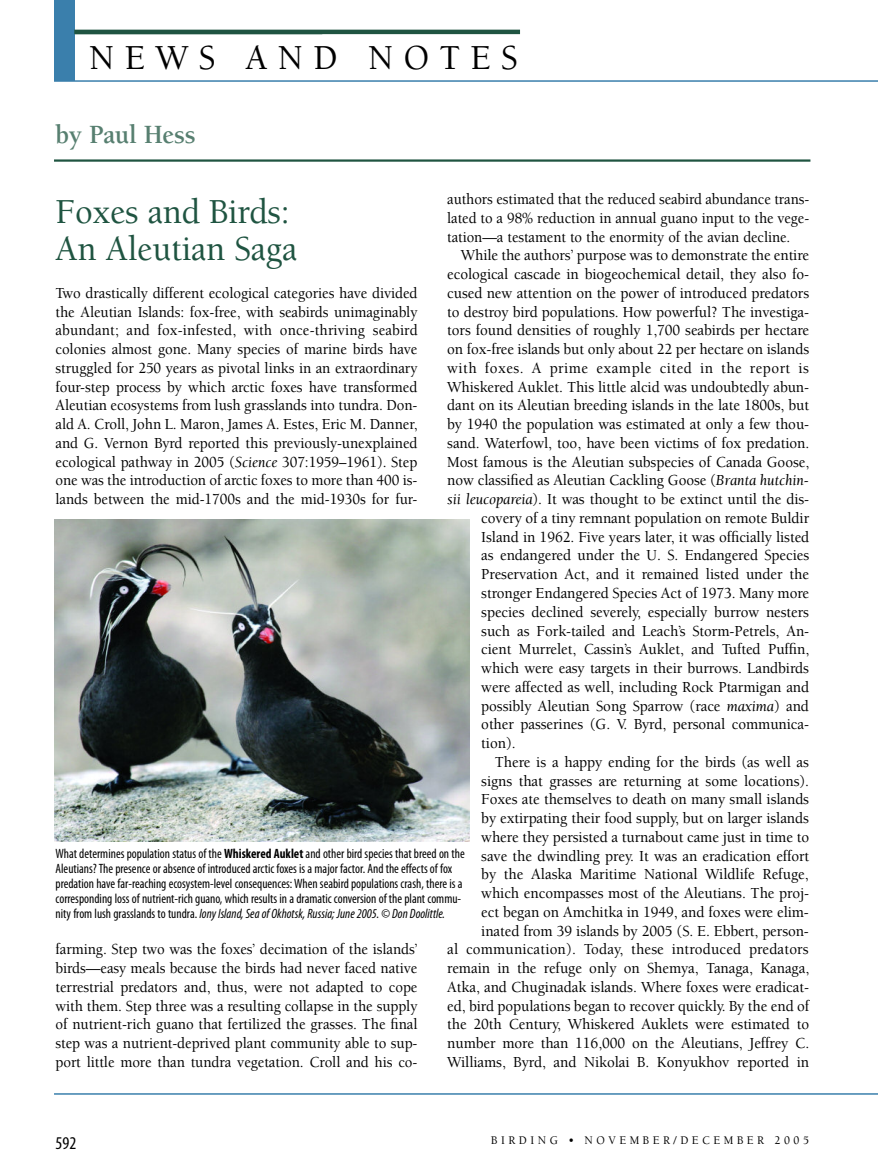
<style>
.page{position:relative;width:878px;height:1175px;background:#fff}
.page>*{position:absolute;margin:0;border:0;box-sizing:border-box;transform-origin:0 0}
.t1{font:500 36px/37.5px "Berkeley Std";letter-spacing:-.005em;color:#1f5441;scale:.95 1}
.t2{font:500 36px "Berkeley Std";letter-spacing:.3em;color:#000;scale:.95 1}
.t3{font:700 27px "Berkeley Std";letter-spacing:-.005em;color:#577f70;scale:.95 1}
.t4{font:condensed 18px "Myriad Pro";color:#000}
.t5{font:500 15.75px "Berkeley Std";letter-spacing:-.005em;color:#000;scale:.95 1}
.t6{font:500 15.75px/18.8px "Berkeley Std";letter-spacing:-.005em;color:#000;text-align:justify;scale:.94 1}
.t7{font:500 15.75px/18.8px "Berkeley Std";letter-spacing:-.005em;color:#000;text-align:justify;scale:.93 1}
.t8{font:500 15.75px "Berkeley Std";letter-spacing:.035em;color:#000;scale:.95 1}
.t9{font:condensed 13.5px/15px "Myriad Pro";color:#000;scale:.96 1}
.t10{font:500 12px "Berkeley Std";letter-spacing:.31em;color:#000;scale:.95 1}
.s1{font-weight:400;font-style:italic}
.s2{font-weight:700}
.s3{font-style:italic}
</style>
<div class="page">
<hr style="left:54px;top:1093px;width:824px;height:1px;background:#3a7fac">
<div style="left:54px;top:0;width:20px;height:81px;background:#3a7fac"></div>
<hr style="left:54px;top:80px;width:824px;height:2px;background:#3a7fac">
<hr style="left:74px;top:30px;width:446px;height:4px;background:#1f5441">
<hr style="left:54px;top:159px;width:756px;height:3px;background:#1f5441">
<img style="left:54px;top:519px;width:415px;height:322px">
<h1 class="t2" style="left:89px;top:43px;width:452px">NEWS AND NOTES</h1>
<h2 class="t3" style="left:56px;top:124px;width:149px">by Paul Hess</h2>
<p class="t7" style="left:447px;top:191px;width:391px">authors estimated that the reduced seabird abundance trans&shy;lated to a 98% reduction in annual guano input to the vege&shy;tation—a testament to the enormity of the avian decline.</p>
<p class="t5" style="left:460px;top:249px;width:368px">While the authors’ purpose was to demonstrate the entire</p>
<p class="t5" style="left:447px;top:268px;width:382px">ecological cascade in biogeochemical detail, they also fo-</p>
<p class="t5" style="left:447px;top:287px;width:382px">cused new attention on the power of introduced predators</p>
<p class="t5" style="left:447px;top:305px;width:382px">to destroy bird populations. How powerful? The investiga-</p>
<p class="t5" style="left:447px;top:324px;width:382px">tors found densities of roughly 1,700 seabirds per hectare</p>
<p class="t5" style="left:447px;top:343px;width:382px">on fox-free islands but only about 22 per hectare on islands</p>
<p class="t8" style="left:447px;top:362px;width:382px">with foxes. A prime example cited in the report is</p>
<p class="t5" style="left:447px;top:380px;width:382px">Whiskered Auklet. This little alcid was undoubtedly abun-</p>
<p class="t5" style="left:447px;top:399px;width:382px">dant on its Aleutian breeding islands in the late 1800s, but</p>
<p class="t5" style="left:447px;top:418px;width:382px">by 1940 the population was estimated at only a few thou-</p>
<p class="t5" style="left:447px;top:437px;width:382px">sand. Waterfowl, too, have been victims of fox predation.</p>
<p class="t5" style="left:447px;top:455px;width:382px">Most famous is the Aleutian subspecies of Canada Goose,</p>
<p class="t5" style="left:447px;top:474px;width:382px">now classified as Aleutian Cackling Goose (<span class="s1">Branta hutchin-</span></p>
<p class="t5" style="left:447px;top:493px;width:382px"><span class="s1">sii leucopareia</span>). It was thought to be extinct until the dis-</p>
<p class="t5" style="left:481px;top:512px;width:346px">covery of a tiny remnant population on remote Buldir</p>
<p class="t5" style="left:481px;top:530px;width:347px">Island in 1962. Five years later, it was officially listed</p>
<p class="t5" style="left:481px;top:549px;width:346px">as endangered under the U. S. Endangered Species</p>
<p class="t5" style="left:481px;top:568px;width:346px">Preservation Act, and it remained listed under the</p>
<p class="t5" style="left:481px;top:587px;width:346px">stronger Endangered Species Act of 1973. Many more</p>
<p class="t5" style="left:481px;top:605px;width:346px">species declined severely, especially burrow nesters</p>
<p class="t5" style="left:481px;top:624px;width:346px">such as Fork-tailed and Leach’s Storm-Petrels, An-</p>
<p class="t5" style="left:481px;top:643px;width:346px">cient Murrelet, Cassin’s Auklet, and Tufted Puffin,</p>
<p class="t5" style="left:481px;top:662px;width:346px">which were easy targets in their burrows. Landbirds</p>
<p class="t5" style="left:481px;top:680px;width:346px">were affected as well, including Rock Ptarmigan and</p>
<p class="t5" style="left:481px;top:699px;width:346px">possibly Aleutian Song Sparrow (race <span class="s1">maxima</span>) and</p>
<p class="t5" style="left:481px;top:718px;width:346px">other passerines (G. V. Byrd, personal communica-</p>
<p class="t5" style="left:481px;top:737px;width:38px">tion).</p>
<p class="t5" style="left:495px;top:755px;width:332px">There is a happy ending for the birds (as well as</p>
<p class="t5" style="left:481px;top:774px;width:346px">signs that grasses are returning at some locations).</p>
<p class="t5" style="left:481px;top:793px;width:346px">Foxes ate themselves to death on many small islands</p>
<p class="t5" style="left:481px;top:812px;width:346px">by extirpating their food supply, but on larger islands</p>
<p class="t5" style="left:481px;top:830px;width:346px">where they persisted a turnabout came just in time to</p>
<p class="t5" style="left:481px;top:849px;width:347px">save the dwindling prey. It was an eradication effort</p>
<p class="t5" style="left:481px;top:868px;width:346px">by the Alaska Maritime National Wildlife Refuge,</p>
<p class="t5" style="left:481px;top:887px;width:346px">which encompasses most of the Aleutians. The proj-</p>
<p class="t5" style="left:481px;top:905px;width:346px">ect began on Amchitka in 1949, and foxes were elim-</p>
<p class="t5" style="left:481px;top:924px;width:346px">inated from 39 islands by 2005 (S. E. Ebbert, person-</p>
<p class="t5" style="left:447px;top:943px;width:382px">al communication). Today, these introduced predators</p>
<p class="t5" style="left:447px;top:962px;width:382px">remain in the refuge only on Shemya, Tanaga, Kanaga,</p>
<p class="t5" style="left:447px;top:980px;width:382px">Atka, and Chuginadak islands. Where foxes were eradicat-</p>
<p class="t5" style="left:447px;top:999px;width:382px">ed, bird populations began to recover quickly. By the end of</p>
<p class="t5" style="left:447px;top:1018px;width:382px">the 20th Century, Whiskered Auklets were estimated to</p>
<p class="t5" style="left:447px;top:1037px;width:382px">number more than 116,000 on the Aleutians, Jeffrey C.</p>
<p class="t5" style="left:447px;top:1055px;width:382px">Williams, Byrd, and Nikolai B. Konyukhov reported in</p>
<h1 class="t1" style="left:56px;top:196px;width:256px">Foxes and Birds:<br>An Aleutian Saga</h1>
<p class="t6" style="left:55px;top:285px;width:386px">Two drastically different ecological categories have divided the Aleutian Islands: fox-free, with seabirds unimaginably abundant; and fox-infested, with once-thriving seabird colonies almost gone. Many species of marine birds have struggled for 250 years as pivotal links in an extraordinary four-step process by which arctic foxes have transformed Aleutian ecosystems from lush grasslands into tundra. Don&shy;ald A. Croll, John L. Maron, James A. Estes, Eric M. Danner, and G. Vernon Byrd reported this previously-unexplained ecological pathway in 2005 (<span class="s1">Science</span> 307:1959–1961). Step one was the introduction of arctic foxes to more than 400 is&shy;lands between the mid-1700s and the mid-1930s for fur-</p>
<p class="t9" style="left:56px;top:847px;width:428px">What determines population status of the <span class="s2">Whiskered Auklet</span> and other bird species that breed on the Aleutians? The presence or absence of introduced arctic foxes is a major factor. And the effects of fox predation have far-reaching ecosystem-level consequences: When seabird populations crash, there is a corresponding loss of nutrient-rich guano, which results in a dramatic conversion of the plant commu&shy;nity from lush grasslands to tundra. <span class="s3">Iony Island, Sea of Okhotsk, Russia; June 2005.</span> © <span class="s3">Don Doolittle.</span></p>
<p class="t6" style="left:55px;top:941px;width:386px">farming. Step two was the foxes’ decimation of the islands’ birds—easy meals because the birds had never faced native terrestrial predators and, thus, were not adapted to cope with them. Step three was a resulting collapse in the supply of nutrient-rich guano that fertilized the grasses. The final step was a nutrient-deprived plant community able to sup&shy;port little more than tundra vegetation. Croll and his co-</p>
<p class="t4" style="left:56px;top:1137px;width:22px">592</p>
<p class="t10" style="left:491px;top:1135px;width:336px">BIRDING • NOVEMBER/DECEMBER 2005</p>
</div>
